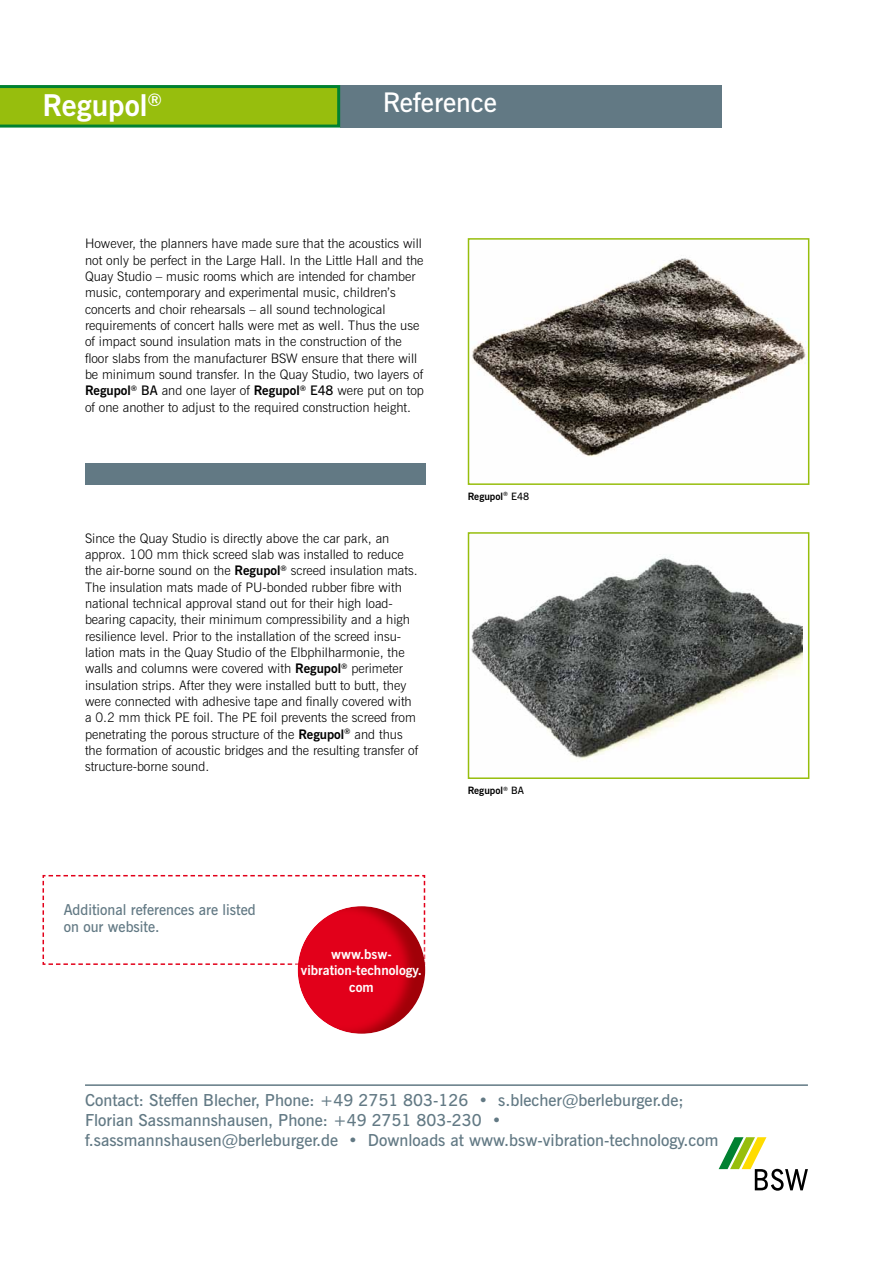
<style>
.page{position:relative;width:893px;height:1263px;background:#fff}
.page>*{position:absolute;margin:0;border:0;box-sizing:border-box;transform-origin:0 0}
.t1{font:700 30px "News Gothic BT";color:#fff}
.t2{font:600 27px "News Gothic BT";color:#fff}
.t3{font:600 16.5px/19.8px "News Gothic BT";color:#627984}
.t4{font:600 15px/16.4px "News Gothic BT";color:#627984}
.t5{font:700 13.5px/16.8px "News Gothic BT";color:#fff;text-align:center}
.t6{font:300 13.2px/16.4px "News Gothic BT";color:#000}
.t7{font:700 10.2px "News Gothic BT";color:#000}
.s1{font-weight:700}
.s2{font-weight:600}
</style>
<div class="page">
<div style="left:340px;top:85px;width:382px;height:43px;background:#627984"></div>
<svg style="left:0;top:85px;width:340px;height:43px;background:#81b514"></svg>
<svg style="left:719px;top:1137px;width:89px;height:54px"></svg>
<img style="left:472px;top:258px;width:334px;height:199px">
<div style="left:468px;top:238px;width:341px;height:247px;border:2px solid #97be0d"></div>
<div style="left:85px;top:464px;width:340px;height:21px;background:#627984"></div>
<img style="left:471px;top:557px;width:332px;height:203px">
<div style="left:468px;top:532px;width:341px;height:247px;border:2px solid #97be0d"></div>
<svg style="left:42px;top:874px;width:384px;height:91px"></svg>
<div style="left:285px;top:894px;width:151px;height:151px;background:#fff"></div>
<div style="left:295px;top:901px;width:131px;height:135px;background:#9d0c15;opacity:.75"></div>
<hr style="left:85px;top:1084px;width:723px;height:2px;background:#627984">
<h1 class="t1" style="left:43px;top:87px;width:121px">Regupol<sup>®</sup></h1>
<h2 class="t2" style="left:383px;top:86px;width:116px">Reference</h2>
<p class="t6" style="left:85px;top:235px;width:340px">However, the planners have made sure that the acoustics will not only be perfect in the Large Hall. In the Little Hall and the Quay Studio – music rooms which are intended for chamber music, contemporary and experimental music, children’s concerts and choir rehearsals – all sound technological requirements of concert halls were met as well. Thus the use of impact sound insulation mats in the construction of the floor slabs from the manufacturer BSW ensure that there will be minimum sound transfer. In the Quay Studio, two layers of <span class="s1">Regupol</span><sup>®</sup> <span class="s2">BA</span> and one layer of <span class="s1">Regupol</span><sup>®</sup> <span class="s2">E48</span> were put on top of one another to adjust to the required construction height.</p>
<p class="t6" style="left:85px;top:529px;width:335px">Since the Quay Studio is directly above the car park, an approx. 100 mm thick screed slab was installed to reduce the air-borne sound on the <span class="s1">Regupol</span><sup>®</sup> screed insulation mats.<br>The insulation mats made of PU-bonded rubber fibre with national technical approval stand out for their high load&shy;bearing capacity, their minimum compressibility and a high resilience level. Prior to the installation of the screed insu&shy;lation mats in the Quay Studio of the Elbphilharmonie, the walls and columns were covered with <span class="s1">Regupol</span><sup>®</sup> perimeter insulation strips. After they were installed butt to butt, they were connected with adhesive tape and finally covered with a 0.2 mm thick PE foil. The PE foil prevents the screed from penetrating the porous structure of the <span class="s1">Regupol</span><sup>®</sup> and thus the formation of acoustic bridges and the resulting transfer of structure-borne sound.</p>
<p class="t4" style="left:64px;top:902px;width:193px">Additional references are listed on our website.</p>
<p class="t5" style="left:301px;top:945px;width:123px">www.bsw&shy;vibration-technology. com</p>
<p class="t7" style="left:468px;top:490px;width:63px">Regupol<sup>®</sup> <span class="s2">E48</span></p>
<p class="t7" style="left:468px;top:784px;width:58px">Regupol<sup>®</sup> <span class="s2">BA</span></p>
<p class="t3" style="left:85px;top:1090px;width:635px">Contact: Steffen Blecher, Phone: +49 2751 803-126 • s.blecher@berleburger.de;<br>Florian Sassmannshausen, Phone: +49 2751 803-230 • f.sassmannshausen@berleburger.de • Downloads at www.bsw-vibration-technology.com</p>
</div>
